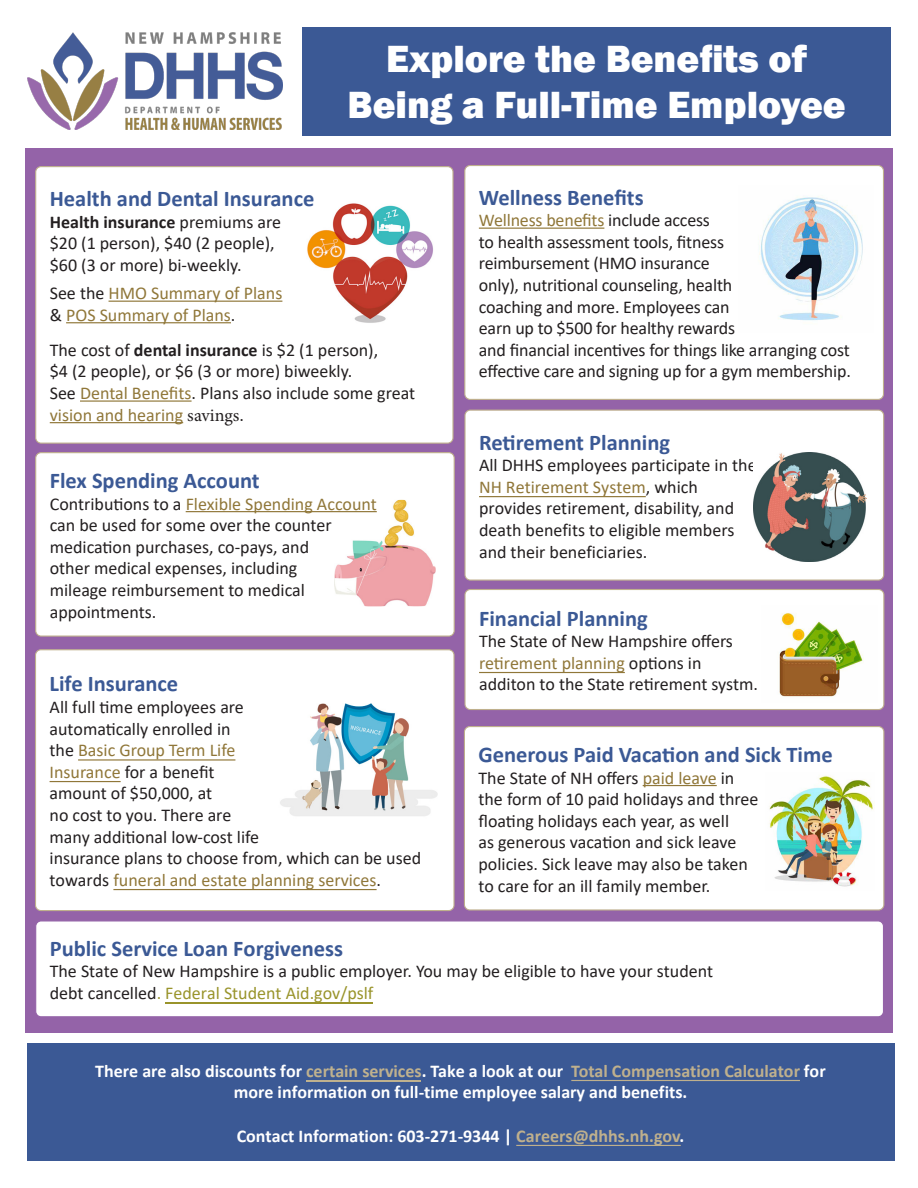
<style>
.page{position:relative;width:918px;height:1188px;background:#fff}
.page>*{position:absolute;margin:0;border:0;box-sizing:border-box;transform-origin:0 0}
.t1{font:800 39px/46.8px "Franklin Gothic";color:#fff;text-align:center}
.t2{font:700 22.5px "Calibri";color:#3b5995}
.t3{font:18px/21.6px "Calibri";color:#231f20}
.t4{font:700 18px/21.6px "Calibri";color:#fff;text-align:center}
.t5{font:18px/21.6px "Calibri";color:#907739}
.s1{font-weight:700}
.s2{color:#231f20}
.s3{color:#907739}
.s4{font-family:"Minion Pro"}
.s5{color:#99942b}
.s6{color:#bfb18e}
.s7{color:#bfb08d}
</style>
<div class="page">
<div style="left:25px;top:148px;width:868px;height:884px;background:#9463a8"></div>
<div style="left:36px;top:453px;width:418px;height:183px;background:#fff;border-radius:5px"></div>
<hr style="left:186px;top:511px;width:191px;height:1px;background:#907739">
<div style="left:35px;top:452px;width:420px;height:185px;border:1px solid #bfb08d;border-radius:5px"></div>
<div style="left:27px;top:1044px;width:867px;height:117px;background:#3b5995"></div>
<hr style="left:516px;top:1145px;width:165px;height:1px;background:#bfb08d">
<hr style="left:571px;top:1080px;width:229px;height:1px;background:#bfb08d">
<hr style="left:306px;top:1080px;width:115px;height:1px;background:#bfb18e">
<img style="left:27px;top:33px;width:256px;height:97px">
<img style="left:334px;top:500px;width:102px;height:106px">
<div style="left:302px;top:27px;width:589px;height:109px;background:#3b5995"></div>
<div style="left:36px;top:167px;width:417px;height:276px;background:#fff;border-radius:5px"></div>
<hr style="left:109px;top:301px;width:173px;height:1px;background:#907739">
<hr style="left:66px;top:322px;width:165px;height:1px;background:#907739">
<hr style="left:80px;top:400px;width:112px;height:2px;background:#907739">
<hr style="left:50px;top:422px;width:133px;height:1px;background:#907739">
<div style="left:35px;top:166px;width:419px;height:278px;border:1px solid #bfb08d;border-radius:5px"></div>
<div style="left:465px;top:166px;width:419px;height:233px;background:#fff;border-radius:5px"></div>
<hr style="left:479px;top:228px;width:125px;height:1px;background:#907739">
<div style="left:464px;top:165px;width:420px;height:235px;border:1px solid #bfb08d;border-radius:5px"></div>
<div style="left:36px;top:650px;width:418px;height:261px;background:#fff;border-radius:5px"></div>
<div style="left:35px;top:649px;width:420px;height:262px;border:1px solid #bfb08d;border-radius:5px"></div>
<img style="left:280px;top:703px;width:158px;height:113px">
<div style="left:465px;top:410px;width:419px;height:170px;background:#fff;border-radius:5px"></div>
<div style="left:464px;top:410px;width:420px;height:171px;border:1px solid #bfb08d;border-radius:5px"></div>
<img style="left:759px;top:196px;width:104px;height:125px">
<div style="left:465px;top:590px;width:419px;height:120px;background:#fff;border-radius:5px"></div>
<hr style="left:479px;top:672px;width:146px;height:1px;background:#907739">
<hr style="left:479px;top:496px;width:167px;height:1px;background:#907739">
<div style="left:464px;top:589px;width:420px;height:121px;border:1px solid #bfb08d;border-radius:5px"></div>
<img style="left:307px;top:203px;width:126px;height:120px">
<div style="left:464px;top:727px;width:420px;height:183px;background:#fff;border-radius:5px"></div>
<hr style="left:643px;top:785px;width:74px;height:1px;background:#907739">
<div style="left:464px;top:726px;width:420px;height:185px;border:1px solid #bfb08d;border-radius:5px"></div>
<div style="left:36px;top:921px;width:847px;height:96px;background:#fff;border-radius:5px"></div>
<hr style="left:113px;top:889px;width:264px;height:1px;background:#907739">
<hr style="left:50px;top:781px;width:71px;height:1px;background:#907739">
<hr style="left:78px;top:759px;width:157px;height:2px;background:#907739">
<hr style="left:166px;top:1002px;width:207px;height:1px;background:#99942b">
<div style="left:35px;top:920px;width:849px;height:97px;border:1px solid #9463a8;border-radius:5px"></div>
<img style="left:754px;top:452px;width:113px;height:109px">
<img style="left:779px;top:613px;width:85px;height:84px">
<img style="left:769px;top:775px;width:105px;height:112px">
<h1 class="t1" style="left:348px;top:35px;width:500px">Explore the Benefits of<br>Being a Full-Time Employee</h1>
<p class="t2" style="left:50px;top:183px;width:266px">Health and Dental Insurance</p>
<p class="t3" style="left:50px;top:210px;width:233px"><span class="s1">Health insurance</span> premiums are $20 (1 person), $40 (2 people), $60 (3 or more) bi-weekly.</p>
<p class="t5" style="left:50px;top:282px;width:234px"><span class="s2">See the</span> HMO Summary of Plans <span class="s2">&amp;</span> POS Summary of Plans<span class="s2">.</span></p>
<p class="t3" style="left:50px;top:339px;width:367px">The cost of <span class="s1">dental insurance</span> is $2 (1 person),<br>$4 (2 people), or $6 (3 or more) biweekly.<br>See <span class="s3">Dental Benefits</span>. Plans also include some great <span class="s3">vision and hearing</span> <span class="s4">savings</span>.</p>
<p class="t2" style="left:50px;top:465px;width:211px">Flex Spending Account</p>
<p class="t3" style="left:50px;top:492px;width:329px">Contributions to a <span class="s3">Flexible Spending Account </span>can be used for some over the counter medication purchases, co-pays, and<br>other medical expenses, including<br>mileage reimbursement to medical appointments.</p>
<p class="t2" style="left:50px;top:668px;width:130px">Life Insurance</p>
<p class="t3" style="left:50px;top:696px;width:373px">All full time employees are<br>automatically enrolled in<br>the <span class="s3">Basic Group Term Life<br>Insurance</span> for a benefit<br>amount of $50,000, at<br>no cost to you. There are<br>many additional low-cost life<br>insurance plans to choose from, which can be used towards <span class="s3">funeral and estate planning services</span>.</p>
<p class="t2" style="left:479px;top:181px;width:166px">Wellness Benefits</p>
<p class="t3" style="left:479px;top:209px;width:374px"><span class="s3">Wellness benefits</span> include access<br>to health assessment tools, fitness<br>reimbursement (HMO insurance<br>only), nutritional counseling, health<br>coaching and more. Employees can<br>earn up to $500 for healthy rewards<br>and financial incentives for things like arranging cost effective care and signing up for a gym membership.</p>
<p class="t2" style="left:479px;top:426px;width:193px">Retirement Planning</p>
<p class="t3" style="left:479px;top:454px;width:279px">All DHHS employees participate in the <span class="s3">NH Retirement System</span>, which provides retirement, disability, and death benefits to eligible members and their beneficiaries.</p>
<p class="t2" style="left:479px;top:602px;width:170px">Financial Planning</p>
<p class="t3" style="left:479px;top:630px;width:280px">The State of New Hampshire offers <span class="s3">retirement planning</span> options in additon to the State retirement systm.</p>
<p class="t2" style="left:478px;top:739px;width:356px">Generous Paid Vacation and Sick Time</p>
<p class="t3" style="left:478px;top:766px;width:282px">The State of NH offers <span class="s3">paid leave</span> in the form of 10 paid holidays and three floating holidays each year, as well<br>as generous vacation and sick leave policies. Sick leave may also be taken to care for an ill family member.</p>
<p class="t2" style="left:50px;top:932px;width:295px">Public Service Loan Forgiveness</p>
<p class="t3" style="left:50px;top:960px;width:665px">The State of New Hampshire is a public employer. You may be eligible to have your student debt cancelled<span class="s5">. Federal Student Aid.gov/pslf</span></p>
<p class="t4" style="left:95px;top:1060px;width:732px">There are also discounts for <span class="s6">certain services</span>. Take a look at our <span class="s7">Total Compensation Calculator</span> for more information on full-time employee salary and benefits.</p>
<p class="t4" style="left:237px;top:1125px;width:449px">Contact Information: 603-271-9344 | <span class="s7">Careers@dhhs.nh.gov</span>.</p>
</div>
